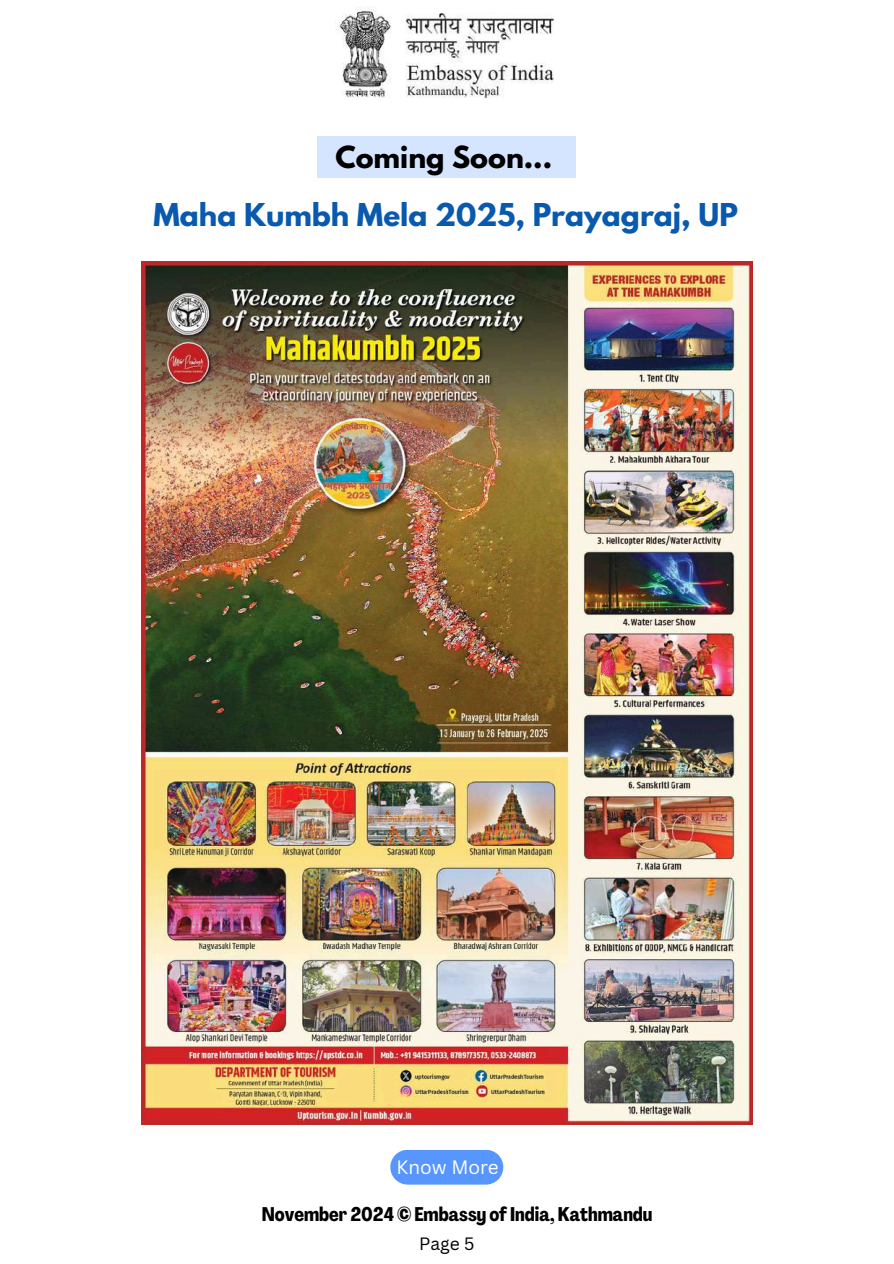
<style>
.page{position:relative;width:894px;height:1264px;background:#fff}
.page>*{position:absolute;margin:0;border:0;box-sizing:border-box;transform-origin:0 0}
.t1{font:700 27.9px "League Spartan";color:#095aaf}
.t2{font:700 27px "League Spartan";color:#000}
.t3{font:700 19.5px "Agrandir Tight";color:#000}
.t4{font:18.9px "Canva Sans";color:#fff}
.t5{font:17.4px "Canva Sans";color:#000}
</style>
<div class="page">
<img style="left:335px;top:6px;width:219px;height:92px">
<div style="left:317px;top:137px;width:259px;height:41px;background:#d6e5ff"></div>
<svg style="left:390px;top:1150px;width:113px;height:34px;background:#619bff"></svg>
<img style="left:142px;top:261px;width:609px;height:863px">
<h2 class="t2" style="left:335px;top:144px;width:218px">Coming Soon...</h2>
<h1 class="t1" style="left:153px;top:201px;width:585px">Maha Kumbh Mela 2025, Prayagraj, UP</h1>
<p class="t4" style="left:396px;top:1154px;width:104px">Know More</p>
<p class="t3" style="left:262px;top:1206px;width:392px">November 2024 © Embassy of India,Kathmandu</p>
<p class="t5" style="left:419px;top:1230px;width:57px">Page 5</p>
</div>
